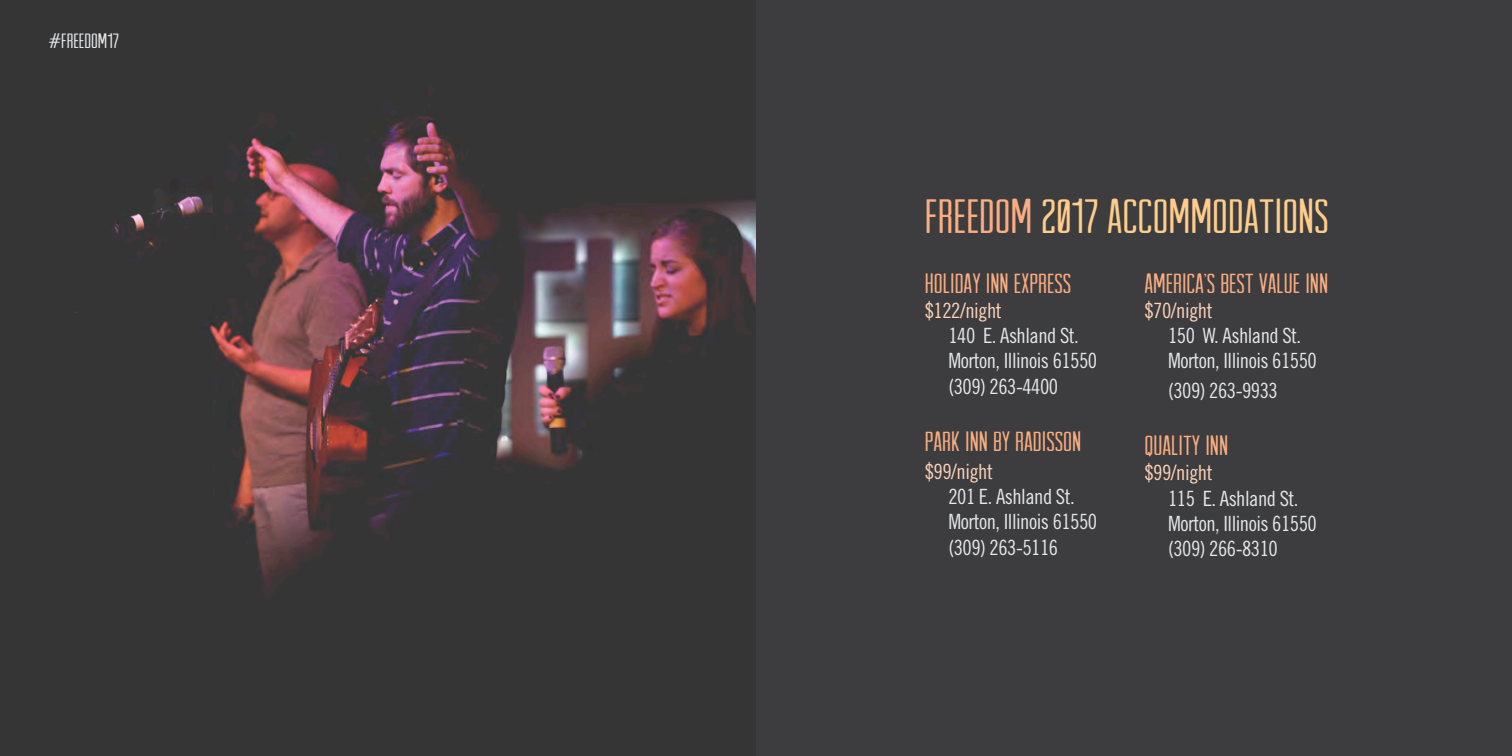
<style>
.page{position:relative;width:1512px;height:756px;background:#fff}
.page>*{position:absolute;margin:0;border:0;box-sizing:border-box;transform-origin:0 0}
.t1{font:49px "Arvil Sans";color:#fecd8c}
.t2{font:28px "Arvil Sans";color:#f9ad81}
.t3{font:21px "Trade Gothic Cond Eighteen";letter-spacing:-.025em;color:#e5e7e8}
.t4{font:21px "Trade Gothic Cond Eighteen";letter-spacing:-.025em;color:#fcd3b9}
.t5{font:21px "Arvil Sans";color:#e5e7e8}
.s1{color:#f9ad81}
</style>
<div class="page">
<svg style="left:1px;top:0;width:755px;height:756px;background:#42393c"></svg>
<div style="left:756px;top:0;width:756px;height:756px;background:#3d3c3e"></div>
<p class="t5" style="left:49px;top:29px;width:71px">#FREEDOM17</p>
<p class="t1" style="left:925px;top:189px;width:406px"><span class="s1">FREEDOM</span> 2017 ACCOMMODATIONS</p>
<p class="t2" style="left:925px;top:268px;width:148px">HOLIDAY INN EXPRESS</p>
<p class="t4" style="left:925px;top:298px;width:78px">$122/night</p>
<p class="t3" style="left:948px;top:323px;width:132px">140 E. Ashland St.</p>
<p class="t3" style="left:948px;top:348px;width:150px">Morton, Illinois 61550</p>
<p class="t3" style="left:948px;top:374px;width:111px">(309) 263-4400</p>
<p class="t2" style="left:925px;top:426px;width:158px">PARK INN BY RADISSON</p>
<p class="t4" style="left:925px;top:459px;width:70px">$99/night</p>
<p class="t3" style="left:948px;top:484px;width:128px">201 E. Ashland St.</p>
<p class="t3" style="left:948px;top:509px;width:150px">Morton, Illinois 61550</p>
<p class="t3" style="left:948px;top:535px;width:111px">(309) 263-5116</p>
<p class="t2" style="left:1144px;top:268px;width:185px">AMERICA’S BEST VALUE INN</p>
<p class="t4" style="left:1144px;top:298px;width:70px">$70/night</p>
<p class="t3" style="left:1168px;top:323px;width:135px">150 W. Ashland St.</p>
<p class="t3" style="left:1168px;top:348px;width:150px">Morton, Illinois 61550</p>
<p class="t3" style="left:1168px;top:378px;width:111px">(309) 263-9933</p>
<p class="t2" style="left:1144px;top:430px;width:85px">QUALITY INN</p>
<p class="t4" style="left:1144px;top:460px;width:70px">$99/night</p>
<p class="t3" style="left:1168px;top:486px;width:132px">115 E. Ashland St.</p>
<p class="t3" style="left:1168px;top:511px;width:150px">Morton, Illinois 61550</p>
<p class="t3" style="left:1168px;top:536px;width:111px">(309) 266-8310</p>
</div>
